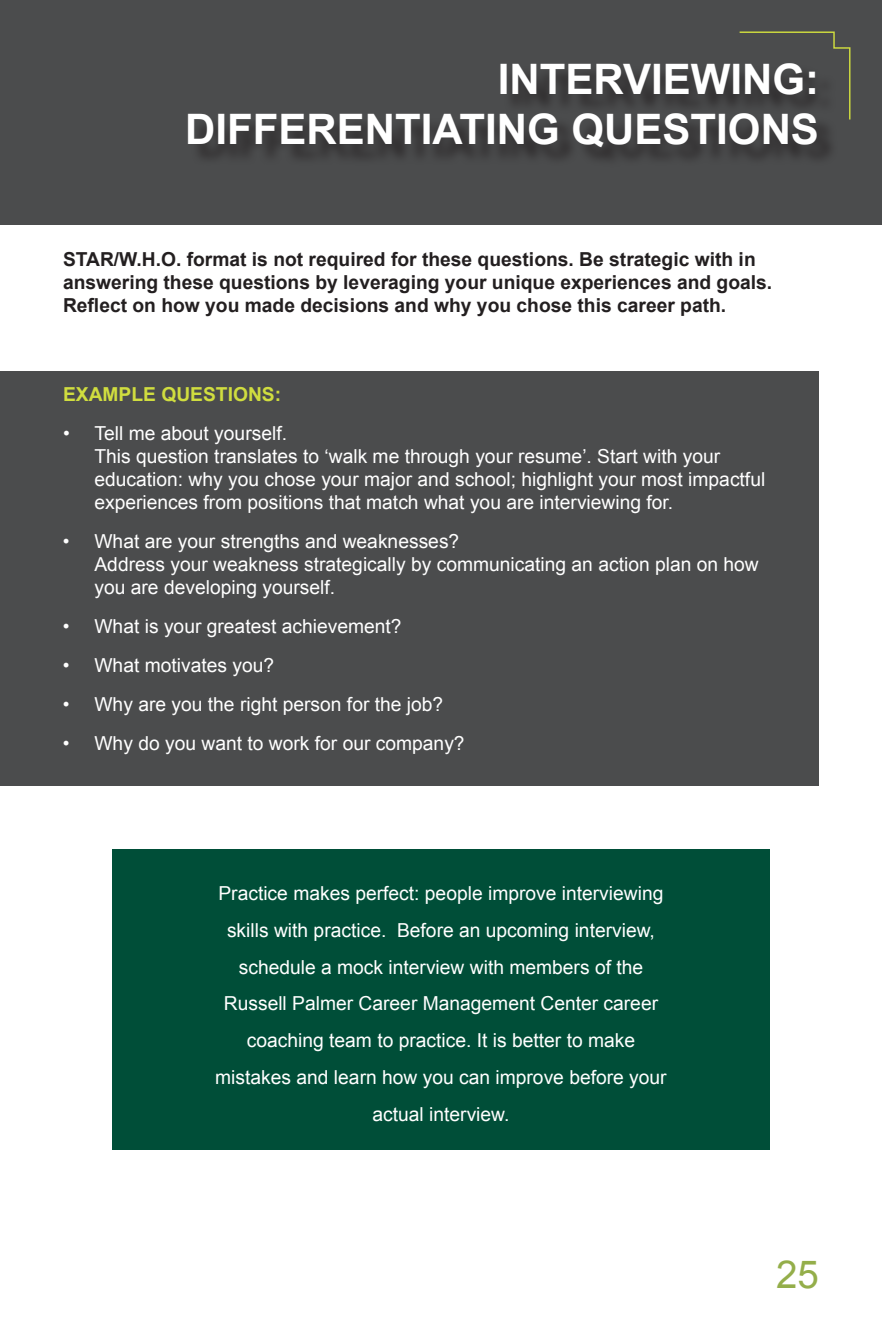
<style>
.page{position:relative;width:882px;height:1323px;background:#fff}
.page>*{position:absolute;margin:0;border:0;box-sizing:border-box;transform-origin:0 0}
.t1{font:700 42px/50.8px "Arial";color:#fff;text-align:right}
.t2{font:38.5px "Arial";color:#94ae4a}
.t3{font:19.25px/36.8px "Arial";color:#fff}
.t4{font:700 19.25px/23.1px "Arial";color:#231f20}
.t5{font:700 19.25px "Arial";color:#d0dd3f}
</style>
<div class="page">
<div style="left:0;top:0;width:882px;height:225px;background:#4b4c4d"></div>
<svg style="left:739px;top:31px;width:112px;height:89px"></svg>
<div style="left:0;top:371px;width:819px;height:415px;background:#4b4c4d"></div>
<div style="left:112px;top:849px;width:658px;height:301px;background:#004e38"></div>
<div style="left:191px;top:65px;width:648px;height:104px;background:#231f20;opacity:.75"></div>
<h1 class="t1" style="left:185px;top:55px;width:635px">INTERVIEWING:<br>DIFFERENTIATING QUESTIONS</h1>
<p class="t4" style="left:63px;top:248px;width:711px">STAR/W.H.O. format is not required for these questions. Be strategic with in answering these questions by leveraging your unique experiences and goals.<br>Reflect on how you made decisions and why you chose this career path.</p>
<p class="t5" style="left:63px;top:382px;width:220px">EXAMPLE QUESTIONS:</p>
<p class="t3" style="left:94px;top:422px;width:672px;line-height:23.1px;text-indent:-31px">• Tell me about yourself.<br>This question translates to ‘walk me through your resume’. Start with your education: why you chose your major and school; highlight your most impactful experiences from positions that match what you are interviewing for.</p>
<p class="t3" style="left:94px;top:530px;width:666px;line-height:23.1px;text-indent:-31px">• What are your strengths and weaknesses?<br>Address your weakness strategically by communicating an action plan on how you are developing yourself.</p>
<p class="t3" style="left:63px;top:608px;width:340px">• What is your greatest achievement?</p>
<p class="t3" style="left:63px;top:647px;width:213px">• What motivates you?</p>
<p class="t3" style="left:63px;top:686px;width:382px">• Why are you the right person for the job?</p>
<p class="t3" style="left:63px;top:725px;width:403px">• Why do you want to work for our company?</p>
<p class="t3" style="left:215px;top:875px;width:453px;text-align:center">Practice makes perfect: people improve interviewing skills with practice. Before an upcoming interview, schedule a mock interview with members of the Russell Palmer Career Management Center career coaching team to practice. It is better to make mistakes and learn how you can improve before your actual interview.</p>
<h2 class="t2" style="left:776px;top:1249px;width:44px">25</h2>
</div>
